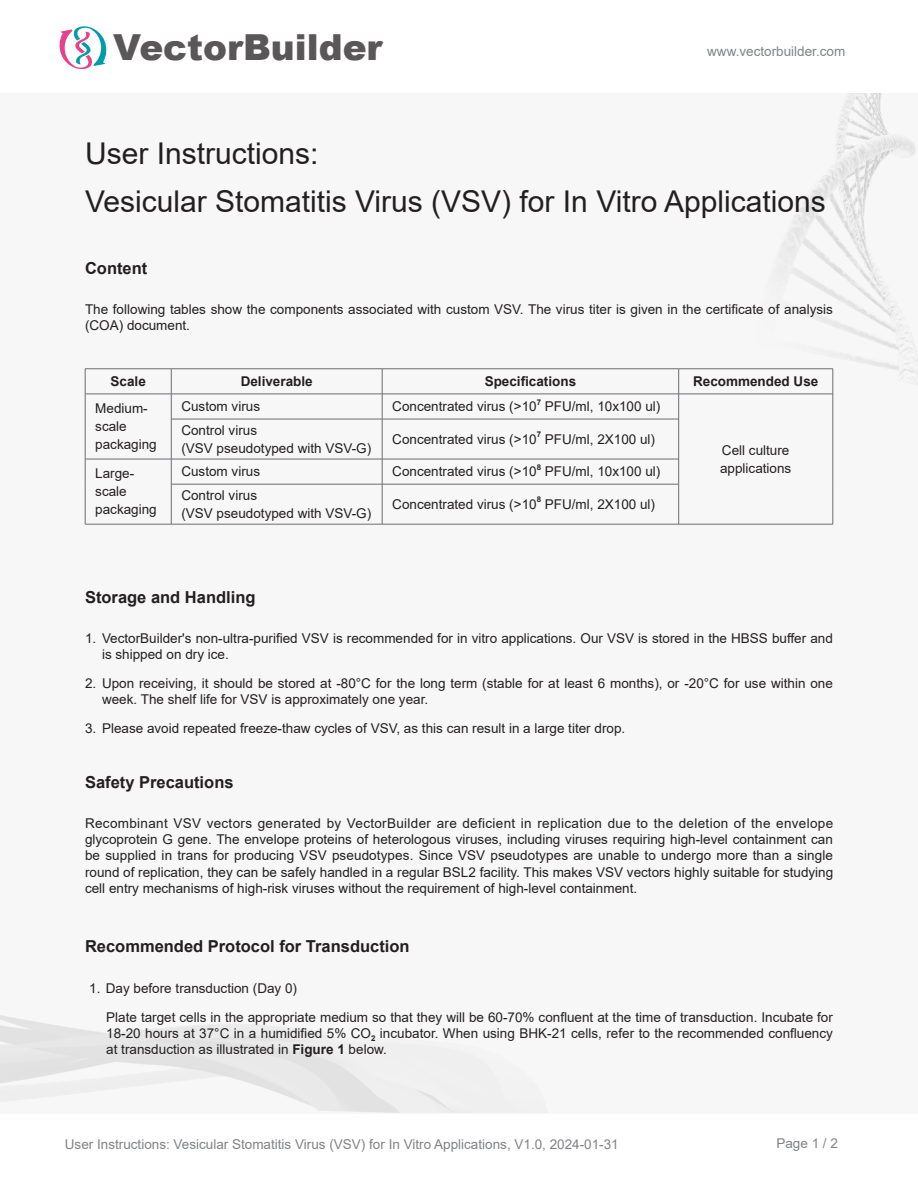
<style>
.page{position:relative;width:918px;height:1188px;background:#fff}
.page>*{position:absolute;margin:0;border:0;box-sizing:border-box;transform-origin:0 0}
.t1{font:900 35.85px "Arial";color:#595757}
.t2{font:30px "Arial";color:#231f20}
.t3{font:700 16.5px "Arial";color:#231f20}
.t4{font:13.5px/16.2px "Arial";color:#231f20}
.t5{font:13.5px "Arial";color:#808285}
.t6{font:700 13.5px "Arial";color:#231f20}
.t7{font:700 7.8px "Arial";color:#231f20}
.s1{font-weight:700}
</style>
<div class="page">
<div style="left:0;top:93px;width:918px;height:1021px;background:#f7f7f8"></div>
<img style="left:748px;top:94px;width:170px;height:318px">
<svg style="left:59px;top:26px;width:48px;height:44px"></svg>
<hr style="left:85px;top:369px;width:86px;height:1px;background:#6c6d70">
<hr style="left:171px;top:369px;width:211px;height:1px;background:#6c6d70">
<hr style="left:382px;top:369px;width:297px;height:1px;background:#6c6d70">
<hr style="left:679px;top:369px;width:154px;height:1px;background:#6c6d70">
<hr style="left:85px;top:394px;width:86px;height:1px;background:#6c6d70">
<hr style="left:171px;top:394px;width:211px;height:1px;background:#6c6d70">
<hr style="left:382px;top:394px;width:297px;height:1px;background:#6c6d70">
<hr style="left:679px;top:394px;width:154px;height:1px;background:#6c6d70">
<hr style="left:171px;top:419px;width:211px;height:1px;background:#6c6d70">
<hr style="left:382px;top:419px;width:297px;height:1px;background:#6c6d70">
<hr style="left:85px;top:459px;width:86px;height:1px;background:#6c6d70">
<hr style="left:171px;top:459px;width:211px;height:1px;background:#6c6d70">
<hr style="left:382px;top:459px;width:297px;height:1px;background:#6c6d70">
<hr style="left:171px;top:484px;width:211px;height:1px;background:#6c6d70">
<hr style="left:382px;top:484px;width:297px;height:1px;background:#6c6d70">
<hr style="left:85px;top:524px;width:86px;height:1px;background:#6c6d70">
<hr style="left:171px;top:524px;width:211px;height:1px;background:#6c6d70">
<hr style="left:382px;top:524px;width:297px;height:1px;background:#6c6d70">
<hr style="left:679px;top:524px;width:154px;height:1px;background:#6c6d70">
<svg style="left:85px;top:369px;width:1px;height:50px"></svg>
<svg style="left:171px;top:369px;width:1px;height:50px"></svg>
<svg style="left:382px;top:369px;width:1px;height:50px"></svg>
<svg style="left:678px;top:369px;width:1px;height:50px"></svg>
<svg style="left:833px;top:369px;width:1px;height:50px"></svg>
<hr style="left:85px;top:419px;width:1px;height:40px;background:#6c6d70">
<hr style="left:171px;top:419px;width:1px;height:40px;background:#6c6d70">
<hr style="left:382px;top:419px;width:1px;height:40px;background:#6c6d70">
<hr style="left:678px;top:419px;width:1px;height:40px;background:#6c6d70">
<hr style="left:833px;top:419px;width:1px;height:40px;background:#6c6d70">
<svg style="left:85px;top:459px;width:1px;height:25px"></svg>
<svg style="left:171px;top:459px;width:1px;height:25px"></svg>
<svg style="left:382px;top:459px;width:1px;height:25px"></svg>
<svg style="left:678px;top:459px;width:1px;height:25px"></svg>
<svg style="left:833px;top:459px;width:1px;height:25px"></svg>
<hr style="left:85px;top:484px;width:1px;height:40px;background:#6c6d70">
<hr style="left:171px;top:484px;width:1px;height:40px;background:#6c6d70">
<hr style="left:382px;top:484px;width:1px;height:40px;background:#6c6d70">
<hr style="left:678px;top:484px;width:1px;height:40px;background:#6c6d70">
<hr style="left:833px;top:484px;width:1px;height:40px;background:#6c6d70">
<h1 class="t1" style="left:113px;top:22px;width:271px">VectorBuilder</h1>
<p class="t5" style="left:707px;top:42px;width:140px">www.vectorbuilder.com</p>
<p class="t2" style="left:85px;top:133px;width:235px">User Instructions:</p>
<p class="t2" style="left:85px;top:181px;width:742px">Vesicular Stomatitis Virus (VSV) for In Vitro Applications</p>
<p class="t3" style="left:85px;top:256px;width:64px">Content</p>
<p class="t4" style="left:85px;top:301px;width:749px">The following tables show the components associated with custom VSV. The virus titer is given in the certificate of analysis (COA) document.</p>
<p class="t6" style="left:111px;top:372px;width:37px">Scale</p>
<p class="t6" style="left:241px;top:372px;width:74px">Deliverable</p>
<p class="t6" style="left:485px;top:372px;width:93px">Specifications</p>
<p class="t6" style="left:693px;top:372px;width:127px">Recommended Use</p>
<p class="t4" style="left:95px;top:399px;width:63px;line-height:18px">Medium&shy;scale packaging</p>
<p class="t4" style="left:181px;top:398px;width:80px">Custom virus</p>
<p class="t4" style="left:392px;top:398px;width:146px">Concentrated virus (&gt;10</p>
<p class="t7" style="left:537px;top:397px;width:6px">7</p>
<p class="t4" style="left:545px;top:398px;width:117px">PFU/ml, 10x100 ul)</p>
<p class="t4" style="left:181px;top:422px;width:77px">Control virus</p>
<p class="t4" style="left:181px;top:440px;width:191px">(VSV pseudotyped with VSV-G)</p>
<p class="t4" style="left:392px;top:431px;width:146px">Concentrated virus (&gt;10</p>
<p class="t7" style="left:537px;top:429px;width:6px">7</p>
<p class="t4" style="left:545px;top:431px;width:112px">PFU/ml, 2X100 ul)</p>
<p class="t4" style="left:720px;top:441px;width:73px;line-height:18px">Cell culture applications</p>
<p class="t4" style="left:95px;top:465px;width:63px;line-height:18px">Large&shy;scale packaging</p>
<p class="t4" style="left:181px;top:464px;width:80px">Custom virus</p>
<p class="t4" style="left:392px;top:464px;width:146px">Concentrated virus (&gt;10</p>
<p class="t7" style="left:537px;top:462px;width:6px">8</p>
<p class="t4" style="left:545px;top:464px;width:117px">PFU/ml, 10x100 ul)</p>
<p class="t4" style="left:181px;top:487px;width:77px">Control virus</p>
<p class="t4" style="left:181px;top:505px;width:191px">(VSV pseudotyped with VSV-G)</p>
<p class="t4" style="left:392px;top:496px;width:146px">Concentrated virus (&gt;10</p>
<p class="t7" style="left:537px;top:494px;width:6px">8</p>
<p class="t4" style="left:545px;top:496px;width:112px">PFU/ml, 2X100 ul)</p>
<p class="t3" style="left:85px;top:585px;width:172px">Storage and Handling</p>
<p class="t4" style="left:102px;top:630px;width:732px;text-indent:-17px">1. VectorBuilder's non-ultra-purified VSV is recommended for in vitro applications. Our VSV is stored in the HBSS buffer and is shipped on dry ice.</p>
<p class="t4" style="left:102px;top:675px;width:732px;text-indent:-17px">2. Upon receiving, it should be stored at -80°C for the long term (stable for at least 6 months), or -20°C for use within one week. The shelf life for VSV is approximately one year.</p>
<p class="t4" style="left:85px;top:720px;width:542px">3. Please avoid repeated freeze-thaw cycles of VSV, as this can result in a large titer drop.</p>
<p class="t3" style="left:85px;top:770px;width:150px">Safety Precautions</p>
<p class="t4" style="left:85px;top:815px;width:750px;text-align:justify">Recombinant VSV vectors generated by VectorBuilder are deficient in replication due to the deletion of the envelope glycoprotein G gene. The envelope proteins of heterologous viruses, including viruses requiring high-level containment can be supplied in trans for producing VSV pseudotypes. Since VSV pseudotypes are unable to undergo more than a single round of replication, they can be safely handled in a regular BSL2 facility. This makes VSV vectors highly suitable for studying cell entry mechanisms of high-risk viruses without the requirement of high-level containment.</p>
<p class="t3" style="left:85px;top:934px;width:326px">Recommended Protocol for Transduction</p>
<p class="t4" style="left:89px;top:980px;width:209px">1. Day before transduction (Day 0)</p>
<p class="t4" style="left:106px;top:1009px;width:728px;text-align:justify">Plate target cells in the appropriate medium so that they will be 60-70% confluent at the time of transduction. Incubate for 18-20 hours at 37°C in a humidified 5% CO<sub>2</sub> incubator. When using BHK-21 cells, refer to the recommended confluency at transduction as illustrated in <span class="s1">Figure 1</span> below.</p>
<p class="t5" style="left:65px;top:1135px;width:555px">User Instructions: Vesicular Stomatitis Virus (VSV) for In Vitro Applications, V1.0, 2024-01-31</p>
<p class="t5" style="left:776px;top:1134px;width:63px">Page 1 / 2</p>
</div>
